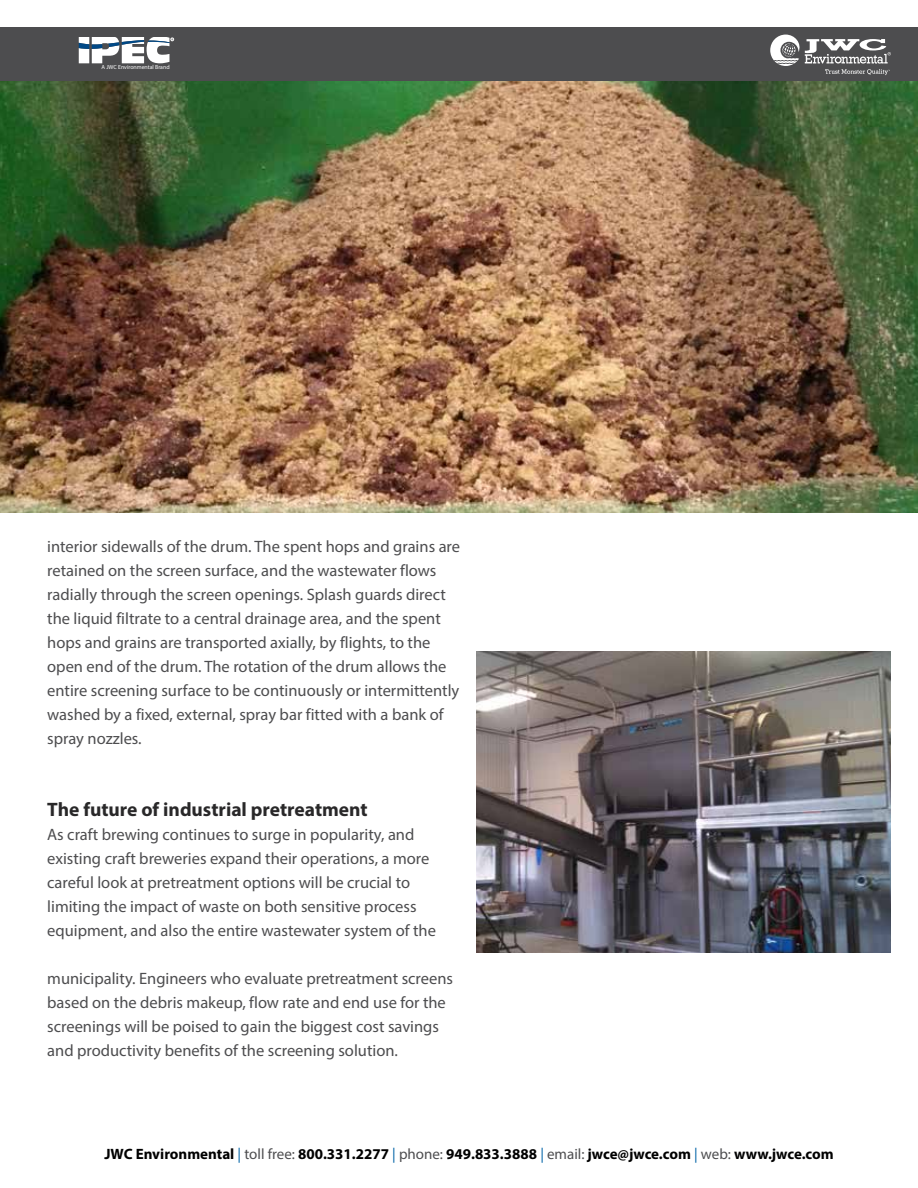
<style>
.page{position:relative;width:918px;height:1188px;background:#fff}
.page>*{position:absolute;margin:0;border:0;box-sizing:border-box;transform-origin:0 0}
.t1{font:700 19.5px "Myriad Pro";color:#292829}
.t2{font:16.5px/24px "Myriad Pro";color:#4d4d4f}
.t3{font:700 15px "Myriad Pro";color:#000}
.t4{font:5.85px "Myriad Pro";color:#fff}
.s1{font-weight:400;color:#0063a7}
.s2{font-weight:400;color:#4d4d4f}
</style>
<div class="page">
<img style="left:0;top:81px;width:918px;height:432px">
<img style="left:477px;top:651px;width:413px;height:302px">
<div style="left:0;top:27px;width:918px;height:54px;background:#4d4d4f"></div>
<svg style="left:770px;top:35px;width:121px;height:40px"></svg>
<svg style="left:79px;top:37px;width:95px;height:26px"></svg>
<p class="t4" style="left:102px;top:64px;width:70px">A JWC Environmental Brand</p>
<p class="t2" style="left:47px;top:535px;width:414px">interior sidewalls of the drum. The spent hops and grains are retained on the screen surface, and the wastewater flows radially through the screen openings. Splash guards direct the liquid filtrate to a central drainage area, and the spent hops and grains are transported axially, by flights, to the open end of the drum. The rotation of the drum allows the entire screening surface to be continuously or intermittently washed by a fixed, external, spray bar fitted with a bank of spray nozzles.</p>
<p class="t1" style="left:47px;top:797px;width:322px">The future of industrial pretreatment</p>
<p class="t2" style="left:47px;top:823px;width:390px">As craft brewing continues to surge in popularity, and existing craft breweries expand their operations, a more careful look at pretreatment options will be crucial to limiting the impact of waste on both sensitive process equipment, and also the entire wastewater system of the</p>
<p class="t2" style="left:47px;top:967px;width:407px">municipality. Engineers who evaluate pretreatment screens based on the debris makeup, flow rate and end use for the screenings will be poised to gain the biggest cost savings and productivity benefits of the screening solution.</p>
<p class="t3" style="left:104px;top:1144px;width:731px">JWC Environmental <span class="s1">|</span> <span class="s2">toll free:</span> 800.331.2277 <span class="s1">|</span> <span class="s2">phone:</span> 949.833.3888 <span class="s1">|</span> <span class="s2">email:</span> jwce@jwce.com <span class="s1">|</span> <span class="s2">web:</span> www.jwce.com</p>
</div>
